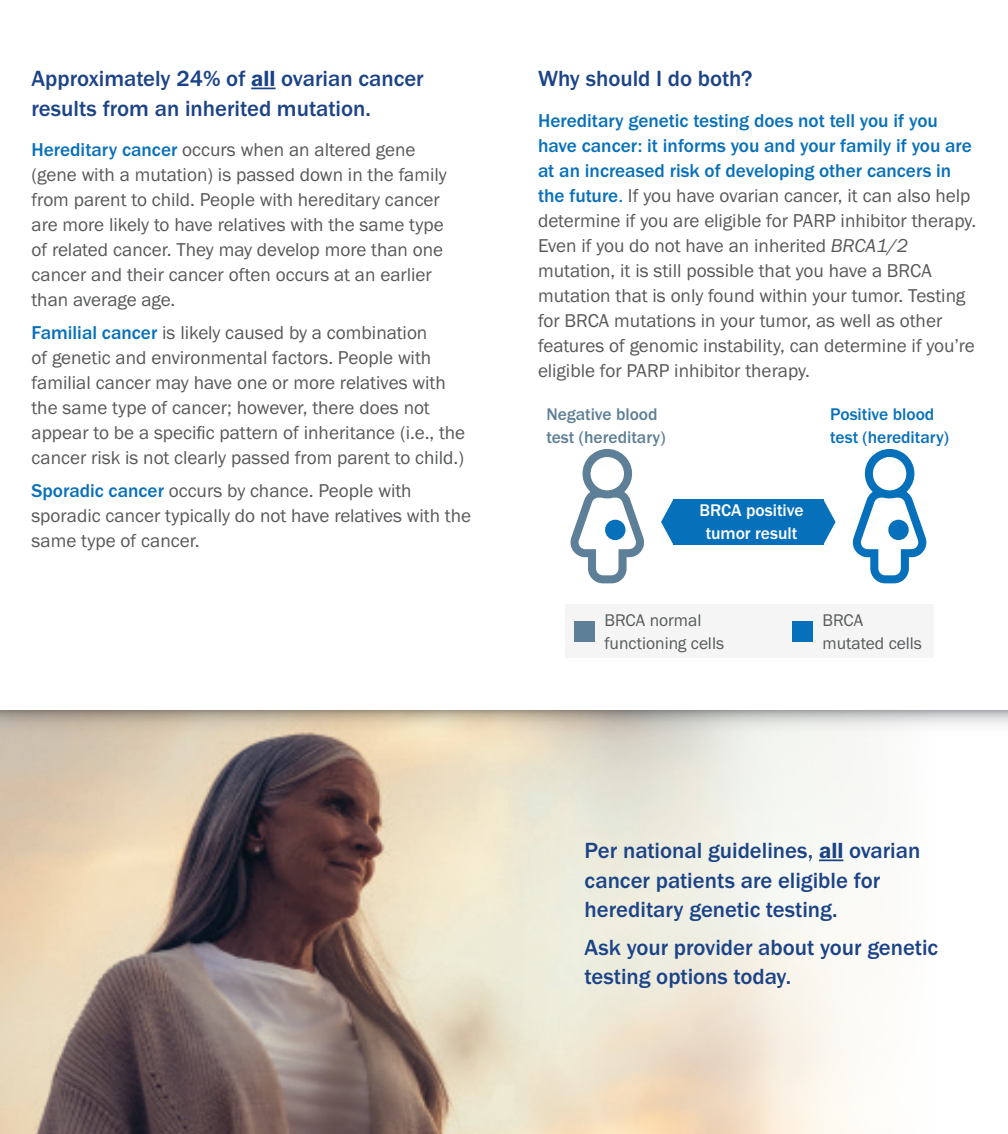
<style>
.page{position:relative;width:1008px;height:1134px;background:#fff}
.page>*{position:absolute;margin:0;border:0;box-sizing:border-box;transform-origin:0 0}
.t1{font:500 22.75px/29.6px "Franklin Gothic URW";color:#1b4387}
.t2{font:19.25px/25px "Franklin Gothic URW Boo";color:#57585a}
.t3{font:500 19.25px/25px "Franklin Gothic URW";color:#0770ba}
.t4{font:17.5px/22.8px "Franklin Gothic URW Boo";color:#57585a}
.t5{font:500 17.5px/22.8px "Franklin Gothic URW";color:#5d7f97}
.t6{font:500 17.5px/22.8px "Franklin Gothic URW";color:#0770ba}
.t7{font:500 17.5px/22.8px "Franklin Gothic URW";color:#fff;text-align:center}
.s1{font-family:"Franklin Gothic URW Dem";font-weight:400}
.s2{font-family:"Franklin Gothic URW";font-weight:500;color:#0770ba}
.s3{color:#0770ba}
.s4{font-family:"Franklin Gothic URW Boo Ita"}
</style>
<div class="page">
<div style="left:565px;top:605px;width:368px;height:53px;background:#f4f5f4"></div>
<img style="left:0;top:764px;width:505px;height:370px">
<svg style="left:251px;top:88px;width:25px;height:1px"></svg>
<div style="left:673px;top:499px;width:150px;height:46px;background:#0770ba"></div>
<svg style="left:661px;top:500px;width:12px;height:44px"></svg>
<svg style="left:823px;top:499px;width:13px;height:46px"></svg>
<div style="left:574px;top:621px;width:21px;height:21px;background:#5d7f97"></div>
<div style="left:792px;top:621px;width:21px;height:21px;background:#0770ba"></div>
<svg style="left:505px;top:764px;width:357px;height:370px"></svg>
<hr style="left:819px;top:859px;width:24px;height:2px;background:#1b4387">
<svg style="left:0;top:710px;width:1008px;height:54px"></svg>
<svg style="left:570px;top:449px;width:74px;height:134px"></svg>
<svg style="left:852px;top:449px;width:74px;height:134px"></svg>
<p class="t1" style="left:32px;top:63px;width:394px">Approximately 24% of <span class="s1">all</span> ovarian cancer results from an inherited mutation.</p>
<p class="t2" style="left:32px;top:136px;width:417px"><span class="s2">Hereditary cancer</span> occurs when an altered gene (gene with a mutation) is passed down in the family from parent to child. People with hereditary cancer are more likely to have relatives with the same type of related cancer. They may develop more than one cancer and their cancer often occurs at an earlier than average age.</p>
<p class="t2" style="left:32px;top:319px;width:435px"><span class="s2">Familial cancer</span> is likely caused by a combination<br>of genetic and environmental factors. People with familial cancer may have one or more relatives with the same type of cancer; however, there does not appear to be a specific pattern of inheritance (i.e., the cancer risk is not clearly passed from parent to child.)</p>
<p class="t2" style="left:32px;top:477px;width:441px"><span class="s2">Sporadic cancer</span> occurs by chance. People with sporadic cancer typically do not have relatives with the same type of cancer.</p>
<p class="t1" style="left:538px;top:63px;width:216px">Why should I do both?</p>
<p class="t3" style="left:538px;top:108px;width:435px">Hereditary genetic testing does not tell you if you have cancer: it informs you and your family if you are at an increased risk of developing other cancers in</p>
<p class="t2" style="left:538px;top:183px;width:440px"><span class="s2">the future</span><span class="s3">.</span> If you have ovarian cancer, it can also help determine if you are eligible for PARP inhibitor therapy.<br>Even if you do not have an inherited <span class="s4">BRCA1/2 </span>mutation, it is still possible that you have a BRCA mutation that is only found within your tumor. Testing for BRCA mutations in your tumor, as well as other features of genomic instability, can determine if you’re eligible for PARP inhibitor therapy.</p>
<p class="t5" style="left:546px;top:402px;width:121px">Negative blood test (hereditary)</p>
<p class="t6" style="left:830px;top:402px;width:120px">Positive blood test (hereditary)</p>
<p class="t7" style="left:699px;top:499px;width:106px">BRCA positive tumor result</p>
<p class="t4" style="left:604px;top:609px;width:121px">BRCA normal functioning cells</p>
<p class="t4" style="left:822px;top:609px;width:101px">BRCA mutated cells</p>
<p class="t1" style="left:585px;top:835px;width:337px">Per national guidelines, <span class="s1">all</span> ovarian cancer patients are eligible for hereditary genetic testing.</p>
<p class="t1" style="left:585px;top:932px;width:355px">Ask your provider about your genetic testing options today.</p>
</div>
